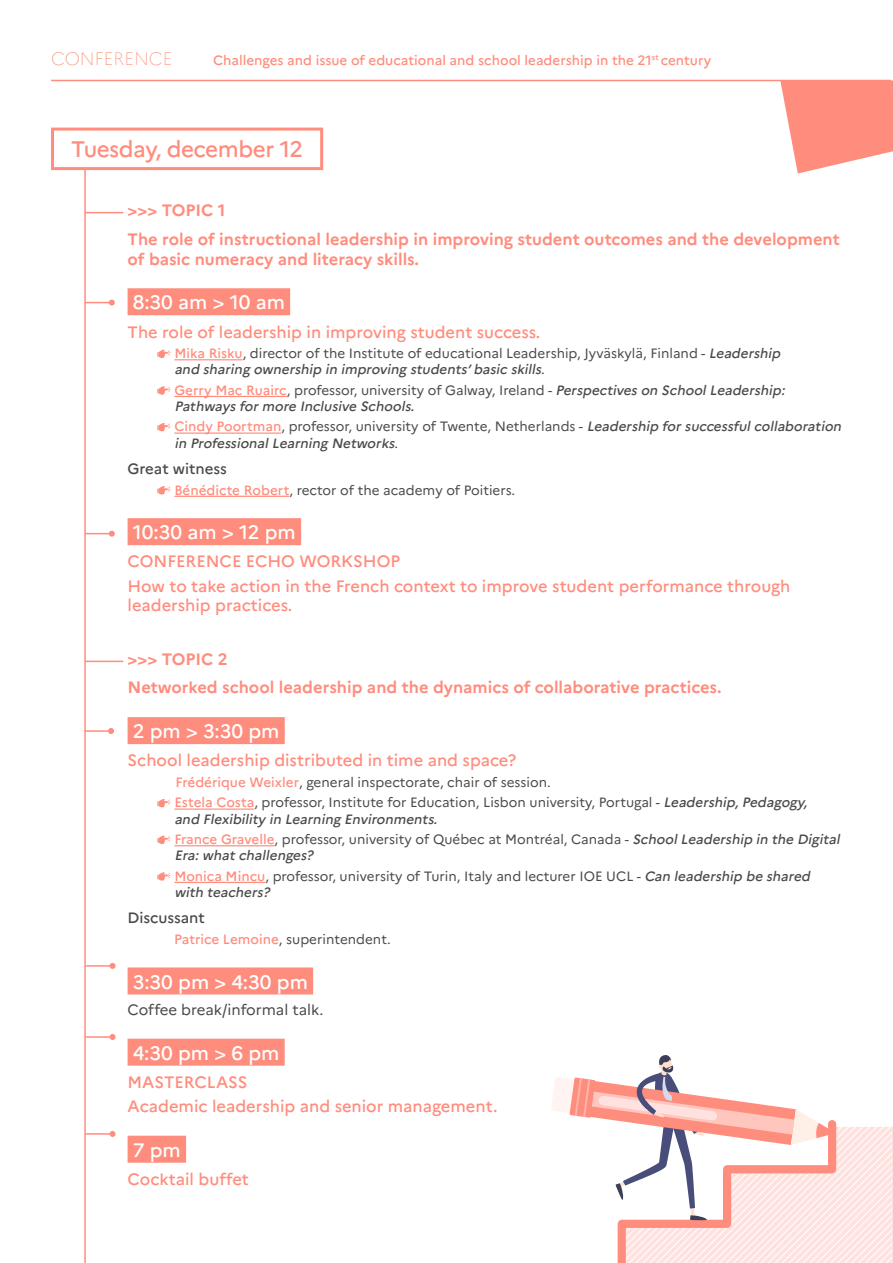
<style>
.page{position:relative;width:893px;height:1263px;background:#fff}
.page>*{position:absolute;margin:0;border:0;box-sizing:border-box;transform-origin:0 0}
.t1{font:500 22.5px "Marianne";letter-spacing:-.02em;color:#ff8d7e}
.Horaire_ORANGE{font:500 19.5px "Marianne";color:#fff}
.t2{font:100 18px "Marianne";color:#f28f6a}
.Evenement_ORANGE{font:500 16.5px/19.8px "Marianne";color:#ff8d7e}
.Txt_courant{font:700 16.5px/19.8px "Marianne";color:#ff8d7e}
.Horaire_ORANGE-2{font:700 16.5px "Marianne";color:#ff8d7e}
.Txt_courant-2{font:15px "Marianne";color:#4a4a49}
.Txt_courant-3{font:500 15px "Marianne";color:#4a4a49}
.Evenement_ORANGE-2{font:500 15px "Marianne";letter-spacing:-.005em;color:#4a4a49}
.Noms{font:13.5px/16.2px "Marianne";color:#4a4a49}
.Noms-2{font:italic 500 13.5px/16.2px "Marianne";color:#4a4a49}
.t3{font:500 13.5px "Marianne";color:#ff8d7e}
.s1{color:#ff8d7e}
.s2{font-weight:500;color:#ff8d7e}
.s3{font-weight:500;font-style:italic}
.s4{font-style:normal;color:#ff8d7e}
.s5{font-weight:400;font-style:normal}
</style>
<div class="page">
<svg style="left:552px;top:1055px;width:341px;height:208px"></svg>
<div style="left:51px;top:128px;width:272px;height:42px;border:3px solid #ff8d7e"></div>
<svg style="left:780px;top:80px;width:113px;height:93px"></svg>
<hr style="left:52px;top:80px;width:838px;height:1px;background:#ff8d7e">
<hr style="left:84px;top:168px;width:2px;height:1095px;background:#ff8d7e">
<div style="left:128px;top:288px;width:162px;height:27px;background:#ff8d7e"></div>
<hr style="left:174px;top:359px;width:69px;height:1px;background:#ff8d7e">
<hr style="left:174px;top:396px;width:113px;height:1px;background:#ff8d7e">
<hr style="left:174px;top:432px;width:107px;height:2px;background:#ff8d7e">
<hr style="left:174px;top:496px;width:115px;height:1px;background:#ff8d7e">
<div style="left:128px;top:518px;width:173px;height:27px;background:#ff8d7e"></div>
<div style="left:128px;top:717px;width:157px;height:27px;background:#ff8d7e"></div>
<hr style="left:174px;top:808px;width:80px;height:2px;background:#ff8d7e">
<hr style="left:174px;top:845px;width:101px;height:1px;background:#ff8d7e">
<hr style="left:174px;top:882px;width:91px;height:1px;background:#ff8d7e">
<div style="left:128px;top:967px;width:185px;height:27px;background:#ff8d7e"></div>
<div style="left:128px;top:1039px;width:157px;height:27px;background:#ff8d7e"></div>
<div style="left:128px;top:1136px;width:58px;height:27px;background:#ff8d7e"></div>
<svg style="left:157px;top:349px;width:14px;height:9px"></svg>
<svg style="left:157px;top:386px;width:14px;height:9px"></svg>
<svg style="left:157px;top:423px;width:14px;height:8px"></svg>
<svg style="left:157px;top:486px;width:14px;height:8px"></svg>
<svg style="left:157px;top:799px;width:14px;height:8px"></svg>
<svg style="left:157px;top:835px;width:14px;height:9px"></svg>
<svg style="left:157px;top:872px;width:14px;height:9px"></svg>
<svg style="left:85px;top:300px;width:30px;height:6px"></svg>
<svg style="left:85px;top:531px;width:30px;height:6px"></svg>
<hr style="left:84px;top:730px;width:27px;height:2px;background:#ff8d7e">
<svg style="left:108px;top:728px;width:6px;height:6px"></svg>
<hr style="left:86px;top:965px;width:27px;height:2px;background:#ff8d7e">
<svg style="left:110px;top:963px;width:6px;height:6px"></svg>
<hr style="left:86px;top:1036px;width:27px;height:2px;background:#ff8d7e">
<svg style="left:110px;top:1034px;width:6px;height:6px"></svg>
<hr style="left:86px;top:1133px;width:27px;height:2px;background:#ff8d7e">
<svg style="left:110px;top:1131px;width:6px;height:6px"></svg>
<hr style="left:85px;top:212px;width:38px;height:1px;background:#ff8d7e">
<hr style="left:85px;top:661px;width:38px;height:1px;background:#ff8d7e">
<p class="t2" style="left:51px;top:47px;width:123px">CONFE<span class="s1">RENCE</span></p>
<p class="t3" style="left:213px;top:51px;width:500px">Challenges and issue of educational and school leadership in the 21<sup>st</sup> century</p>
<p class="t1" style="left:71px;top:136px;width:233px">Tuesday, december 12</p>
<p class="Horaire_ORANGE-2" style="left:128px;top:201px;width:99px">&gt;&gt;&gt; TOPIC 1</p>
<p class="Txt_courant" style="left:128px;top:229px;width:714px">The role of instructional leadership in improving student outcomes and the development of basic numeracy and literacy skills.</p>
<p class="Horaire_ORANGE" style="left:133px;top:290px;width:154px">8:30 am &gt; 10 am</p>
<p class="Evenement_ORANGE" style="left:128px;top:322px;width:414px">The role of leadership in improving student success.</p>
<p class="Noms" style="left:174px;top:345px;width:610px"><span class="s2">Mika Risku</span>, director of the Institute of educational Leadership, Jyväskylä, Finland - <span class="s3">Leadership and sharing ownership in improving students’basic skills</span>.</p>
<p class="Noms-2" style="left:174px;top:382px;width:615px"><span class="s4">Gerry Mac Ruairc</span><span class="s5">, professor, university of Galway, Ireland -</span> Perspectives on SchoolLeadership:<br>Pathways for more Inclusive Schools.</p>
<p class="Noms-2" style="left:174px;top:418px;width:671px"><span class="s4">Cindy Poortman</span><span class="s5">, professor, university of Twente, Netherlands -</span> Leadership for successfulcollaboration in ProfessionalLearning Networks<span class="s5">.</span></p>
<p class="Txt_courant-3" style="left:128px;top:460px;width:101px">Great witness</p>
<p class="Noms" style="left:174px;top:482px;width:342px"><span class="s2">Bénédicte Robert</span>, rector of the academy of Poitiers.</p>
<p class="Horaire_ORANGE" style="left:133px;top:520px;width:164px">10:30 am &gt; 12 pm</p>
<p class="Evenement_ORANGE" style="left:128px;top:552px;width:274px">CONFERENCE ECHO WORKSHOP</p>
<p class="Evenement_ORANGE" style="left:128px;top:576px;width:664px">How to take action in the French context to improve student performance through leadership practices.</p>
<p class="Horaire_ORANGE-2" style="left:128px;top:649px;width:102px">&gt;&gt;&gt; TOPIC 2</p>
<p class="Txt_courant" style="left:128px;top:678px;width:595px">Networked school leadership and the dynamics of collaborative practices.</p>
<p class="Horaire_ORANGE" style="left:133px;top:719px;width:148px">2 pm &gt; 3:30 pm</p>
<p class="Evenement_ORANGE" style="left:128px;top:751px;width:390px">School leadership distributed in time and space?</p>
<p class="Noms" style="left:176px;top:774px;width:377px"><span class="s2">Frédérique Weixler</span>, general inspectorate, chair of session.</p>
<p class="Noms" style="left:174px;top:794px;width:637px"><span class="s2">Estela Costa</span>, professor, Institute for Education, Lisbon university, Portugal - <span class="s3">Leadership,Pedagogy, and Flexibility in Learning Environments.</span></p>
<p class="Noms" style="left:174px;top:831px;width:670px"><span class="s2">France Gravelle</span>, professor, university of Québec at Montréal, Canada - <span class="s3">SchoolLeadership in the Digital<br>Era:what challenges?</span></p>
<p class="Noms" style="left:174px;top:868px;width:640px"><span class="s2">Monica Mincu</span>, professor, university of Turin, Italy and lecturer IOE UCL - <span class="s3">Can leadership be shared with teachers?</span></p>
<p class="Evenement_ORANGE-2" style="left:128px;top:909px;width:79px">Discussant</p>
<p class="Noms" style="left:174px;top:931px;width:218px"><span class="s2">Patrice Lemoine</span>, superintendent.</p>
<p class="Horaire_ORANGE" style="left:133px;top:970px;width:177px">3:30 pm &gt; 4:30 pm</p>
<p class="Txt_courant-2" style="left:128px;top:1000px;width:197px">Coffee break/informal talk.</p>
<p class="Horaire_ORANGE" style="left:133px;top:1041px;width:148px">4:30 pm &gt; 6 pm</p>
<p class="Evenement_ORANGE" style="left:128px;top:1072px;width:121px">MASTERCLASS</p>
<p class="Evenement_ORANGE" style="left:128px;top:1096px;width:371px">Academic leadership and senior management.</p>
<p class="Horaire_ORANGE" style="left:133px;top:1138px;width:50px">7 pm</p>
<p class="Evenement_ORANGE" style="left:128px;top:1169px;width:123px">Cocktail buffet</p>
</div>
